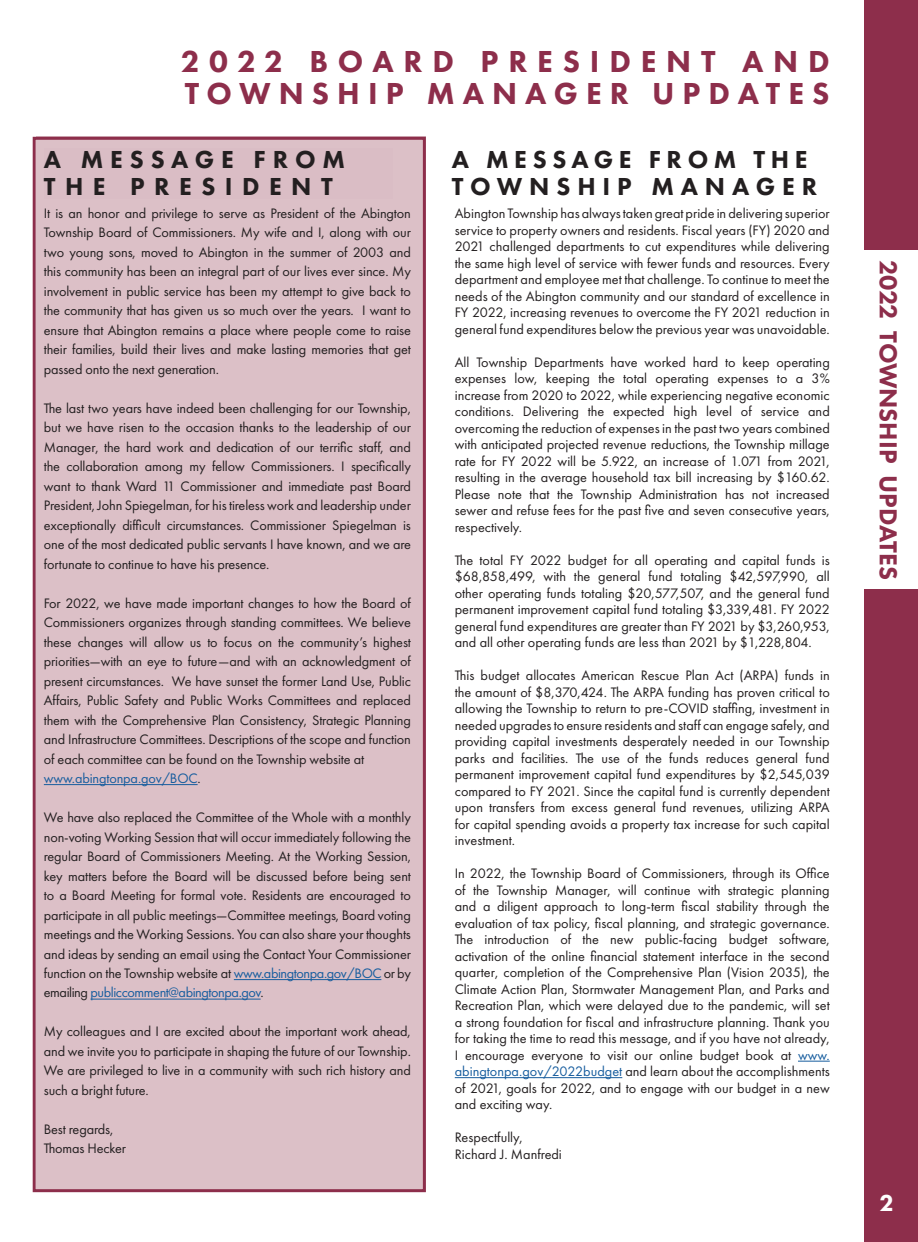
<style>
.page{position:relative;width:918px;height:1242px;background:#fff}
.page>*{position:absolute;margin:0;border:0;box-sizing:border-box;transform-origin:0 0}
.t1{font:800 31.5px/31.5px "Futura PT";letter-spacing:.255em;color:#8d2e4b}
.t2{font:800 25.5px/27px "Futura PT";letter-spacing:.245em;color:#231f20}
.t3{font:800 25.5px/27px "Futura PT";letter-spacing:.37em;color:#231f20}
.t4{font:800 25.5px "Futura PT";color:#8d2e4b}
.t5{font:800 24px "Futura PT";color:#fff}
.t6{font:14.25px/16.5px "Futura PT";letter-spacing:-.01em;color:#231f20;text-align:justify}
.s1{color:#175d9e}
</style>
<div class="page">
<div style="left:864px;top:590px;width:54px;height:652px;background:#8d2e4b"></div>
<div style="left:864px;top:0;width:54px;height:250px;background:#8d2e4b"></div>
<div style="left:36px;top:136px;width:390px;height:1056px;background:#dcc0c7"></div>
<div style="left:33px;top:137px;width:393px;height:1055px;border:3px solid #8d2e4b"></div>
<hr style="left:798px;top:1061px;width:32px;height:1px;background:#175d9e">
<hr style="left:455px;top:1077px;width:167px;height:1px;background:#175d9e">
<hr style="left:44px;top:784px;width:154px;height:1px;background:#175d9e">
<hr style="left:234px;top:979px;width:147px;height:1px;background:#175d9e">
<hr style="left:91px;top:999px;width:170px;height:1px;background:#175d9e">
<h1 class="t1" style="left:181px;top:45px;width:650px">2022 BOARD PRESIDENT AND<br>TOWNSHIP MANAGER UPDATES</h1>
<h2 class="t3" style="left:44px;top:146px;width:303px">A MESSAGE FROM<br>THE PRESIDENT</h2>
<h2 class="t2" style="left:452px;top:146px;width:367px">A MESSAGE FROM THE<br>TOWNSHIP MANAGER</h2>
<p class="t6" style="left:455px;top:205px;width:377px">Abington Township has always taken great pride in delivering superior service to property owners and residents. Fiscal years (FY) 2020 and 2021 challenged departments to cut expenditures while delivering the same high level of service with fewer funds and resources. Every department and employee met that challenge. To continue to meet the needs of the Abington community and our standard of excellence in FY 2022, increasing revenues to overcome the FY 2021 reduction in general fund expenditures below the previous year was unavoidable.</p>
<p class="t6" style="left:455px;top:354px;width:377px">All Township Departments have worked hard to keep operating expenses low, keeping the total operating expenses to a 3% increase from 2020 to 2022, while experiencing negative economic conditions. Delivering the expected high level of service and overcoming the reduction of expenses in the past two years combined with anticipated projected revenue reductions, the Township millage rate for FY 2022 will be 5.922, an increase of 1.071 from 2021, resulting in the average household tax bill increasing by $160.62.<br>Please note that the Township Administration has not increased sewer and refuse fees for the past five and seven consecutive years, respectively.</p>
<p class="t6" style="left:455px;top:552px;width:377px">The total FY 2022 budget for all operating and capital funds is $68,858,499, with the general fund totaling $42,597,990, all other operating funds totaling $20,577,507, and the general fund permanent improvement capital fund totaling $3,339,481. FY 2022 general fund expenditures are greater than FY 2021 by $3,260,953, and all other operating funds are less than 2021 by $1,228,804.</p>
<p class="t6" style="left:455px;top:667px;width:377px">This budget allocates American Rescue Plan Act (ARPA) funds in the amount of $8,370,424. The ARPA funding has proven critical to allowing the Township to return to pre-COVID staffing, investment in needed upgrades to ensure residents and staff can engage safely, and providing capital investments desperately needed in our Township parks and facilities. The use of the funds reduces general fund permanent improvement capital fund expenditures by $2,545,039 compared to FY 2021. Since the capital fund is currently dependent upon transfers from excess general fund revenues, utilizing ARPA for capital spending avoids a property tax increase for such capital investment.</p>
<p class="t6" style="left:455px;top:865px;width:377px">In 2022, the Township Board of Commissioners, through its Office of the Township Manager, will continue with strategic planning and a diligent approach to long-term fiscal stability through the evaluation of tax policy, fiscal planning, and strategic governance.<br>The introduction of the new public-facing budget software, activation of the online financial statement interface in the second quarter, completion of the Comprehensive Plan (Vision 2035), the Climate Action Plan, Stormwater Management Plan, and Parks and Recreation Plan, which were delayed due to the pandemic, will set a strong foundation for fiscal and infrastructure planning. Thank you for taking the time to read this message, and if you have not already, I encourage everyone to visit our online budget book at <span class="s1">www. abingtonpa.gov/2022budget</span> and learn about the accomplishments of 2021, goals for 2022, and to engage with our budget in a new and exciting way.</p>
<p class="t6" style="left:455px;top:1129px;width:109px">Respectfully,<br>Richard J. Manfredi</p>
<p class="t6" style="left:44px;top:203px;width:369px;line-height:19.5px">It is an honor and privilege to serve as President of the Abington Township Board of Commissioners. My wife and I, along with our two young sons, moved to Abington in the summer of 2003 and this community has been an integral part of our lives ever since. My involvement in public service has been my attempt to give back to the community that has given us so much over the years. I want to ensure that Abington remains a place where people come to raise their families, build their lives and make lasting memories that get passed onto the next generation.</p>
<p class="t6" style="left:44px;top:398px;width:369px;line-height:19.5px">The last two years have indeed been challenging for our Township, but we have risen to the occasion thanks to the leadership of our Manager, the hard work and dedication of our terrific staff, and the collaboration among my fellow Commissioners. I specifically want to thank Ward 11 Commissioner and immediate past Board President, John Spiegelman, for his tireless work and leadership under exceptionally difficult circumstances. Commissioner Spiegelman is one of the most dedicated public servants I have known, and we are fortunate to continue to have his presence.</p>
<p class="t6" style="left:44px;top:593px;width:369px;line-height:19.5px;text-align:left">For 2022, we have made important changes to how the Board of Commissioners organizes through standing committees. We believe these changes will allow us to focus on the community’s highest priorities—with an eye to future—and with an acknowledgment of present circumstances. We have sunset the former Land Use, Public Affairs, Public Safety and Public Works Committees and replaced them with the Comprehensive Plan Consistency, Strategic Planning and Infrastructure Committees. Descriptions of the scope and function of each committee can be found on the Township website at <span class="s1">www.abingtonpa.gov/BOC</span>.</p>
<p class="t6" style="left:44px;top:807px;width:369px;line-height:19.5px">We have also replaced the Committee of the Whole with a monthly non-voting Working Session that will occur immediately following the regular Board of Commissioners Meeting. At the Working Session, key matters before the Board will be discussed before being sent to a Board Meeting for formal vote. Residents are encouraged to participate in all public meetings—Committee meetings, Board voting meetings and the Working Sessions. You can also share your thoughts and ideas by sending an email using the Contact Your Commissioner function on the Township website at <span class="s1">www.abingtonpa.gov/BOC</span> or by emailing <span class="s1">publiccomment@abingtonpa.gov</span>.</p>
<p class="t6" style="left:44px;top:1022px;width:369px;line-height:19.5px">My colleagues and I are excited about the important work ahead, and we invite you to participate in shaping the future of our Township.<br>We are privileged to live in a community with such rich history and such a bright future.</p>
<p class="t6" style="left:44px;top:1119px;width:84px;line-height:19.5px">Best regards,<br>Thomas Hecker</p>
<h2 class="t4" style="left:904px;top:260px;width:322px;rotate:90deg">2022 TOWNSHIP UPDATES</h2>
<h3 class="t5" style="left:879px;top:1187px;width:16px">2</h3>
</div>
